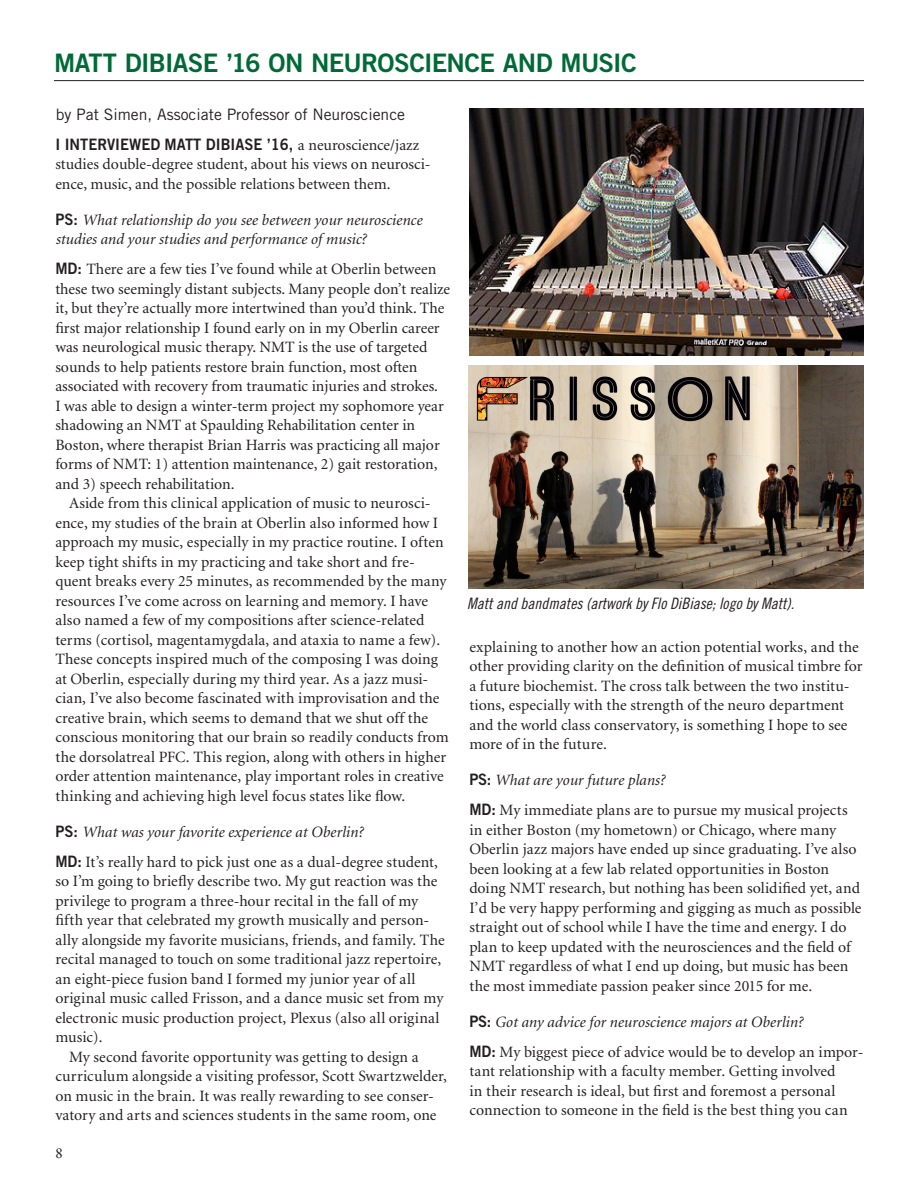
<style>
.page{position:relative;width:918px;height:1188px;background:#fff}
.page>*{position:absolute;margin:0;border:0;box-sizing:border-box;transform-origin:0 0}
.t1{font:25.5px "Trade Gothic LT Std Bd 2";letter-spacing:-.025em;color:#006a37}
.t2{font:15.75px/19.5px "Minion";color:#231f20}
.t3{font:italic 15.75px/19.5px "Minion";color:#231f20}
.t4{font:15.75px "Trade Gothic LT Std Cn 18 Obl";color:#231f20}
.t5{font:15.75px "Trade Gothic LT Std Bd 2";color:#231f20;scale:.93 1}
.t6{font:15.75px "Trade Gothic LT Std";color:#231f20}
.t7{font:15px "Garamond Premr Pro";color:#231f20}
.s1{font-family:"Minion"}
.s2{font-family:"Trade Gothic LT Std Bd 2";font-style:normal}
.s3{font-family:"Trade Gothic LT Std Bd 2"}
.s4{font-style:italic}
</style>
<div class="page">
<img style="left:469px;top:108px;width:395px;height:248px">
<img style="left:468px;top:365px;width:395px;height:223px">
<hr style="left:54px;top:80px;width:810px;height:1px;background:#231f20">
<h1 class="t1" style="left:54px;top:47px;width:584px">MATT DIBIASE ’16 ON NEUROSCIENCE AND MUSIC</h1>
<p class="t6" style="left:56px;top:105px;width:351px">by Pat Simen, Associate Professor of Neuroscience</p>
<p class="t5" style="left:55px;top:134px;width:393px">I INTERVIEWED MATT DIBIASE ’16, <span class="s1">a neuroscience/jazz</span></p>
<p class="t2" style="left:55px;top:155px;width:377px">studies double-degree student, about his views on neurosci&shy;ence, music, and the possible relations between them.</p>
<p class="t3" style="left:55px;top:210px;width:368px"><span class="s2">PS:</span> What relationship do you see between your neuroscience studies and your studies and performance of music?</p>
<p class="t2" style="left:55px;top:260px;width:396px"><span class="s3">MD:</span> There are a few ties I’ve found while at Oberlin between these two seemingly distant subjects. Many people don’t realize it, but they’re actually more intertwined than you’d think. The first major relationship I found early on in my Oberlin career was neurological music therapy. NMT is the use of targeted sounds to help patients restore brain function, most often associated with recovery from traumatic injuries and strokes.<br>I was able to design a winter-term project my sophomore year shadowing an NMT at Spaulding Rehabilitation center in Boston, where therapist Brian Harris was practicing all major forms of NMT: 1) attention maintenance, 2) gait restoration, and 3) speech rehabilitation.</p>
<p class="t2" style="left:55px;top:494px;width:395px;text-indent:14px">Aside from this clinical application of music to neurosci&shy;ence, my studies of the brain at Oberlin also informed how I approach my music, especially in my practice routine. I often keep tight shifts in my practicing and take short and fre&shy;quent breaks every 25 minutes, as recommended by the many resources I’ve come across on learning and memory. I have also named a few of my compositions after science-related terms (cortisol, magentamygdala, and ataxia to name a few).<br>These concepts inspired much of the composing I was doing at Oberlin, especially during my third year. As a jazz musi&shy;cian, I’ve also become fascinated with improvisation and the creative brain, which seems to demand that we shut off the conscious monitoring that our brain so readily conducts from the dorsolatreal PFC. This region, along with others in higher order attention maintenance, play important roles in creative thinking and achieving high level focus states like flow.</p>
<p class="t2" style="left:55px;top:817px;width:384px;line-height:30px"><span class="s3">PS:</span> <span class="s4">What was your favorite experience at Oberlin?<br></span><span class="s3">MD:</span> It’s really hard to pick just one as a dual-degree student,</p>
<p class="t2" style="left:55px;top:872px;width:384px">so I’m going to briefly describe two. My gut reaction was the</p>
<p class="t2" style="left:55px;top:891px;width:364px">privilege to program a three-hour recital in the fall of my</p>
<p class="t2" style="left:55px;top:911px;width:375px">fifth year that celebrated my growth musically and person-</p>
<p class="t2" style="left:55px;top:930px;width:391px">ally alongside my favorite musicians, friends, and family. The</p>
<p class="t2" style="left:55px;top:950px;width:387px">recital managed to touch on some traditional jazz repertoire,</p>
<p class="t2" style="left:55px;top:969px;width:362px">an eight-piece fusion band I formed my junior year of all</p>
<p class="t2" style="left:55px;top:989px;width:390px">original music called Frisson, and a dance music set from my</p>
<p class="t2" style="left:55px;top:1008px;width:386px">electronic music production project, Plexus (also all original</p>
<p class="t2" style="left:55px;top:1028px;width:49px">music).</p>
<p class="t2" style="left:69px;top:1047px;width:351px">My second favorite opportunity was getting to design a</p>
<p class="t2" style="left:55px;top:1067px;width:393px">curriculum alongside a visiting professor, Scott Swartzwelder,</p>
<p class="t2" style="left:55px;top:1086px;width:380px">on music in the brain. It was really rewarding to see conser-</p>
<p class="t2" style="left:55px;top:1106px;width:383px">vatory and arts and sciences students in the same room, one</p>
<p class="t7" style="left:55px;top:1145px;width:9px">8</p>
<p class="t4" style="left:467px;top:594px;width:329px">Matt and bandmates (artwork by Flo DiBiase; logo by Matt).</p>
<p class="t2" style="left:469px;top:637px;width:395px">explaining to another how an action potential works, and the other providing clarity on the definition of musical timbre for a future biochemist. The cross talk between the two institu&shy;tions, especially with the strength of the neuro department and the world class conservatory, is something I hope to see more of in the future.</p>
<p class="t2" style="left:469px;top:766px;width:380px;line-height:30px"><span class="s3">PS:</span> <span class="s4">What are your future plans?<br></span><span class="s3">MD:</span> My immediate plans are to pursue my musical projects</p>
<p class="t2" style="left:469px;top:820px;width:394px">in either Boston (my hometown) or Chicago, where many Oberlin jazz majors have ended up since graduating. I’ve also been looking at a few lab related opportunities in Boston doing NMT research, but nothing has been solidified yet, and I’d be very happy performing and gigging as much as possible straight out of school while I have the time and energy. I do plan to keep updated with the neurosciences and the field of NMT regardless of what I end up doing, but music has been the most immediate passion peaker since 2015 for me.</p>
<p class="t2" style="left:469px;top:1007px;width:396px;line-height:30px"><span class="s3">PS:</span> <span class="s4">Got any advice for neuroscience majors at Oberlin?<br></span><span class="s3">MD:</span> My biggest piece of advice would be to develop an impor-</p>
<p class="t2" style="left:469px;top:1062px;width:380px">tant relationship with a faculty member. Getting involved in their research is ideal, but first and foremost a personal connection to someone in the field is the best thing you can</p>
</div>
